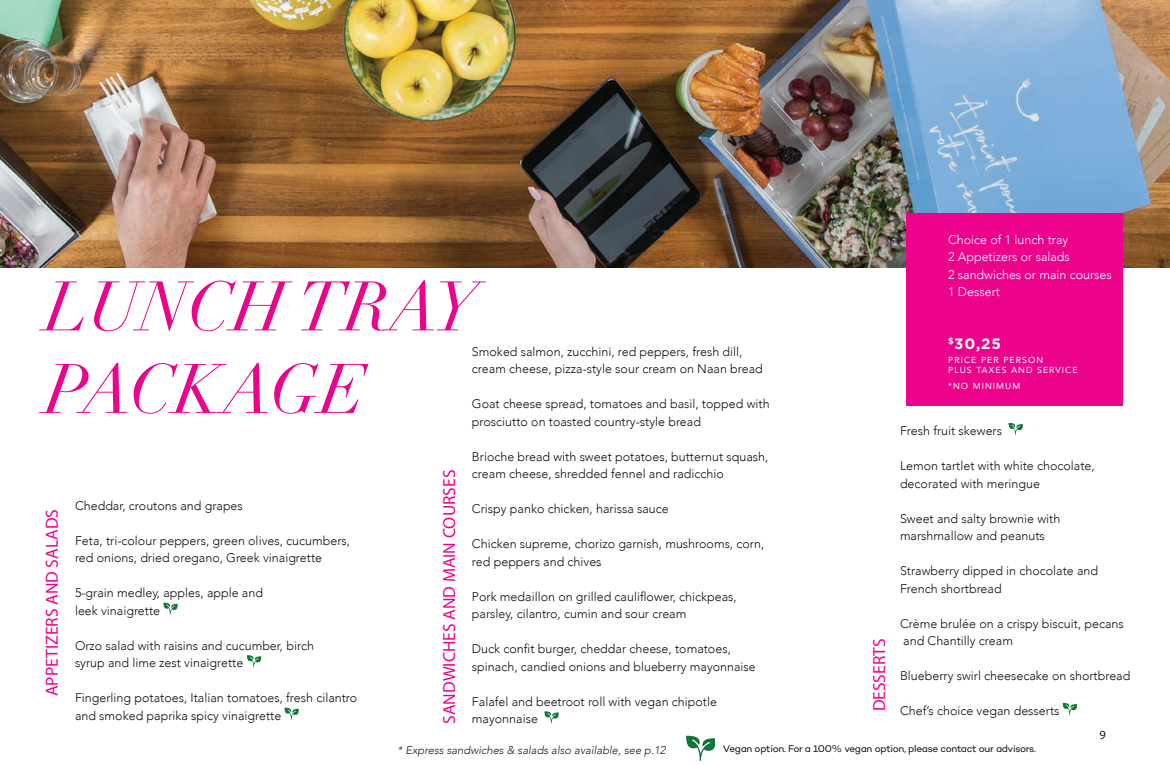
<style>
.page{position:relative;width:1170px;height:765px;background:#fff}
.page>*{position:absolute;margin:0;border:0;box-sizing:border-box;transform-origin:0 0}
.t1{font:italic 68.75px/82.5px "Didot";color:#ed028c}
.t2{font:17.5px "Myriad Pro";color:#ed028c}
.t3{font:700 15px "Gotham HTF";color:#fff}
.t4{font:300 12.5px/17.5px "Avenir";color:#131211}
.t5{font:300 12.5px/17.5px "Avenir";color:#fff}
.t6{font:12.5px "Myriad Pro";color:#231f20}
.t7{font:italic 300 11.25px "Avenir";color:#231f20}
.t8{font:10px "Campton";letter-spacing:-.03em;color:#231f20}
.t9{font:8.75px/10.5px "Avenir";letter-spacing:.12em;color:#fff}
</style>
<div class="page">
<img style="left:0;top:0;width:1170px;height:268px">
<div style="left:906px;top:214px;width:217px;height:192px;background:#ed028c"></div>
<svg style="left:1009px;top:423px;width:14px;height:12px"></svg>
<svg style="left:1063px;top:703px;width:14px;height:12px"></svg>
<svg style="left:163px;top:603px;width:15px;height:12px"></svg>
<svg style="left:247px;top:655px;width:14px;height:12px"></svg>
<svg style="left:285px;top:708px;width:14px;height:12px"></svg>
<svg style="left:544px;top:711px;width:15px;height:12px"></svg>
<svg style="left:686px;top:736px;width:28px;height:25px"></svg>
<h1 class="t1" style="left:45px;top:266px;width:434px">LUNCH TRAY<br>PACKAGE</h1>
<p class="t4" style="left:472px;top:343px;width:292px">Smoked salmon, zucchini, red peppers, fresh dill, cream cheese, pizza-style sour cream on Naan bread</p>
<p class="t4" style="left:472px;top:395px;width:299px">Goat cheese spread, tomatoes and basil, topped with prosciutto on toasted country-style bread</p>
<p class="t4" style="left:472px;top:448px;width:298px">Brioche bread with sweet potatoes, butternut squash, cream cheese, shredded fennel and radicchio</p>
<p class="t4" style="left:472px;top:500px;width:198px">Crispy panko chicken, harissa sauce</p>
<p class="t4" style="left:472px;top:535px;width:294px">Chicken supreme, chorizo garnish, mushrooms, corn, red peppers and chives</p>
<p class="t4" style="left:472px;top:588px;width:266px">Pork medaillon on grilled cauliflower, chickpeas, parsley, cilantro, cumin and sour cream</p>
<p class="t4" style="left:472px;top:640px;width:285px">Duck confit burger, cheddar cheese, tomatoes, spinach, candied onions and blueberry mayonnaise</p>
<p class="t4" style="left:472px;top:693px;width:247px">Falafel and beetroot roll with vegan chipotle</p>
<h2 class="t2" style="left:438px;top:724px;width:256px;rotate:-90deg">SANDWICHES AND MAIN COURSES</h2>
<p class="t4" style="left:75px;top:497px;width:169px">Cheddar, croutons and grapes</p>
<p class="t4" style="left:75px;top:532px;width:277px">Feta, tri-colour peppers, green olives, cucumbers, red onions, dried oregano, Greek vinaigrette</p>
<p class="t4" style="left:75px;top:584px;width:190px">5-grain medley, apples, apple and leek vinaigrette</p>
<p class="t4" style="left:75px;top:637px;width:240px">Orzo salad with raisins and cucumber, birch syrup and lime zest vinaigrette</p>
<p class="t4" style="left:75px;top:689px;width:284px">Fingerling potatoes, Italian tomatoes, fresh cilantro and smoked paprika spicy vinaigrette</p>
<h2 class="t2" style="left:41px;top:696px;width:189px;rotate:-90deg">APPETIZERS AND SALADS</h2>
<p class="t4" style="left:472px;top:710px;width:68px">mayonnaise</p>
<p class="t5" style="left:948px;top:231px;width:165px">Choice of 1 lunch tray<br>2 Appetizers or salads<br>2 sandwiches or main courses<br>1 Dessert</p>
<h2 class="t2" style="left:869px;top:711px;width:74px;rotate:-90deg">DESSERTS</h2>
<p class="t3" style="left:948px;top:335px;width:54px"><sup>$</sup>30,25</p>
<p class="t9" style="left:948px;top:354px;width:131px">PRICE PER PERSON<br>PLUS TAXES AND SERVICE</p>
<p class="t9" style="left:948px;top:381px;width:74px">*NO MINIMUM</p>
<p class="t4" style="left:900px;top:422px;width:104px">Fresh fruit skewers</p>
<p class="t4" style="left:900px;top:457px;width:196px">Lemon tartlet with white chocolate, decorated with meringue</p>
<p class="t4" style="left:900px;top:509px;width:162px">Sweet and salty brownie with marshmallow and peanuts</p>
<p class="t4" style="left:900px;top:562px;width:200px">Strawberry dipped in chocolate and<br>French shortbread</p>
<p class="t4" style="left:900px;top:614px;width:225px">Crème brulée on a crispy biscuit, pecans and Chantilly cream</p>
<p class="t4" style="left:900px;top:667px;width:232px">Blueberry swirl cheesecake on shortbread</p>
<p class="t4" style="left:900px;top:702px;width:161px">Chef’s choice vegan desserts</p>
<p class="t6" style="left:1099px;top:727px;width:8px">9</p>
<p class="t7" style="left:398px;top:743px;width:270px">* Express sandwiches &amp; salads also available, see p.12</p>
<p class="t8" style="left:723px;top:743px;width:315px">Vegan option. For a 100% vegan option, please contact our advisors.</p>
</div>
